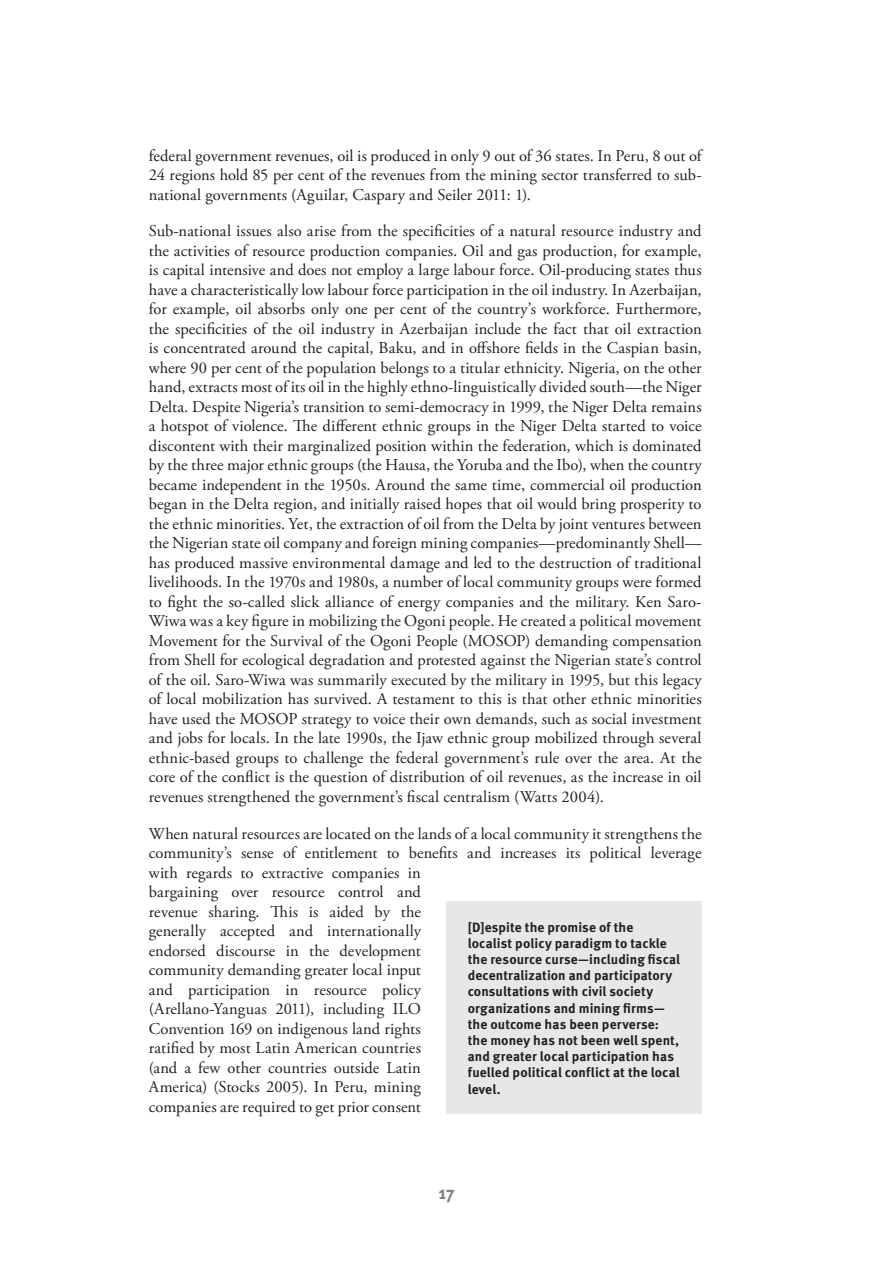
<style>
.page{position:relative;width:893px;height:1263px;background:#fff}
.page>*{position:absolute;margin:0;border:0;box-sizing:border-box;transform-origin:0 0}
.t1{font:700 18px "Meta OT";color:#808285}
.t2{font:16.5px/19.5px "Adobe Garamond Pro";letter-spacing:.005em;color:#231f20;text-align:justify}
.t3{font:700 13.5px/16.2px "Meta OT";letter-spacing:.005em;color:#231f20}
</style>
<div class="page">
<div style="left:446px;top:901px;width:256px;height:213px;background:#e6e7e9"></div>
<p class="t2" style="left:149px;top:146px;width:554px">federal government revenues, oil is produced in only 9 out of 36 states. In Peru, 8 out of 24 regions hold 85 per cent of the revenues from the mining sector transferred to sub&shy;national governments (Aguilar, Caspary and Seiler 2011: 1).</p>
<p class="t2" style="left:149px;top:222px;width:554px">Sub-national issues also arise from the specificities of a natural resource industry and the activities of resource production companies. Oil and gas production, for example, is capital intensive and does not employ a large labour force. Oil-producing states thus have a characteristically low labour force participation in the oil industry. In Azerbaijan, for example, oil absorbs only one per cent of the country’s workforce. Furthermore, the specificities of the oil industry in Azerbaijan include the fact that oil extraction is concentrated around the capital, Baku, and in offshore fields in the Caspian basin, where 90 per cent of the population belongs to a titular ethnicity. Nigeria, on the other hand, extracts most of its oil in the highly ethno-linguistically divided south—the Niger Delta. Despite Nigeria’s transition to semi-democracy in 1999, the Niger Delta remains a hotspot of violence. The different ethnic groups in the Niger Delta started to voice discontent with their marginalized position within the federation, which is dominated by the three major ethnic groups (the Hausa, the Yoruba and the Ibo), when the country became independent in the 1950s. Around the same time, commercial oil production began in the Delta region, and initially raised hopes that oil would bring prosperity to the ethnic minorities. Yet, the extraction of oil from the Delta by joint ventures between the Nigerian state oil company and foreign mining companies—predominantly Shell— has produced massive environmental damage and led to the destruction of traditional livelihoods. In the 1970s and 1980s, a number of local community groups were formed to fight the so-called slick alliance of energy companies and the military. Ken Saro-Wiwa was a key figure in mobilizing the Ogoni people. He created a political movement Movement for the Survival of the Ogoni People (MOSOP) demanding compensation from Shell for ecological degradation and protested against the Nigerian state’s control of the oil. Saro-Wiwa was summarily executed by the military in 1995, but this legacy of local mobilization has survived. A testament to this is that other ethnic minorities have used the MOSOP strategy to voice their own demands, such as social investment and jobs for locals. In the late 1990s, the Ijaw ethnic group mobilized through several ethnic-based groups to challenge the federal government’s rule over the area. At the core of the conflict is the question of distribution of oil revenues, as the increase in oil revenues strengthened the government’s fiscal centralism (Watts 2004).</p>
<p class="t2" style="left:149px;top:824px;width:554px;text-align:left">When natural resources are located on the lands of a local community it strengthens the community’s sense of entitlement to benefits and increases its political leverage with regards to extractive companies in<br>bargaining over resource control and<br>revenue sharing. This is aided by the<br>generally accepted and internationally<br>endorsed discourse in the development<br>community demanding greater local input<br>and participation in resource policy<br>(Arellano-Yanguas 2011), including ILO<br>Convention 169 on indigenous land rights<br>ratified by most Latin American countries<br>(and a few other countries outside Latin<br>America) (Stocks 2005). In Peru, mining<br>companies are required to get prior consent</p>
<p class="t3" style="left:468px;top:919px;width:214px">[D]espite the promise of the localist policy paradigm to tackle the resource curse—including fiscal decentralization and participatory consultations with civil society organizations and mining firms— the outcome has been perverse: the money has not been well spent, and greater local participation has fuelled political conflict at the local level.</p>
<p class="t1" style="left:438px;top:1181px;width:18px">17</p>
</div>
